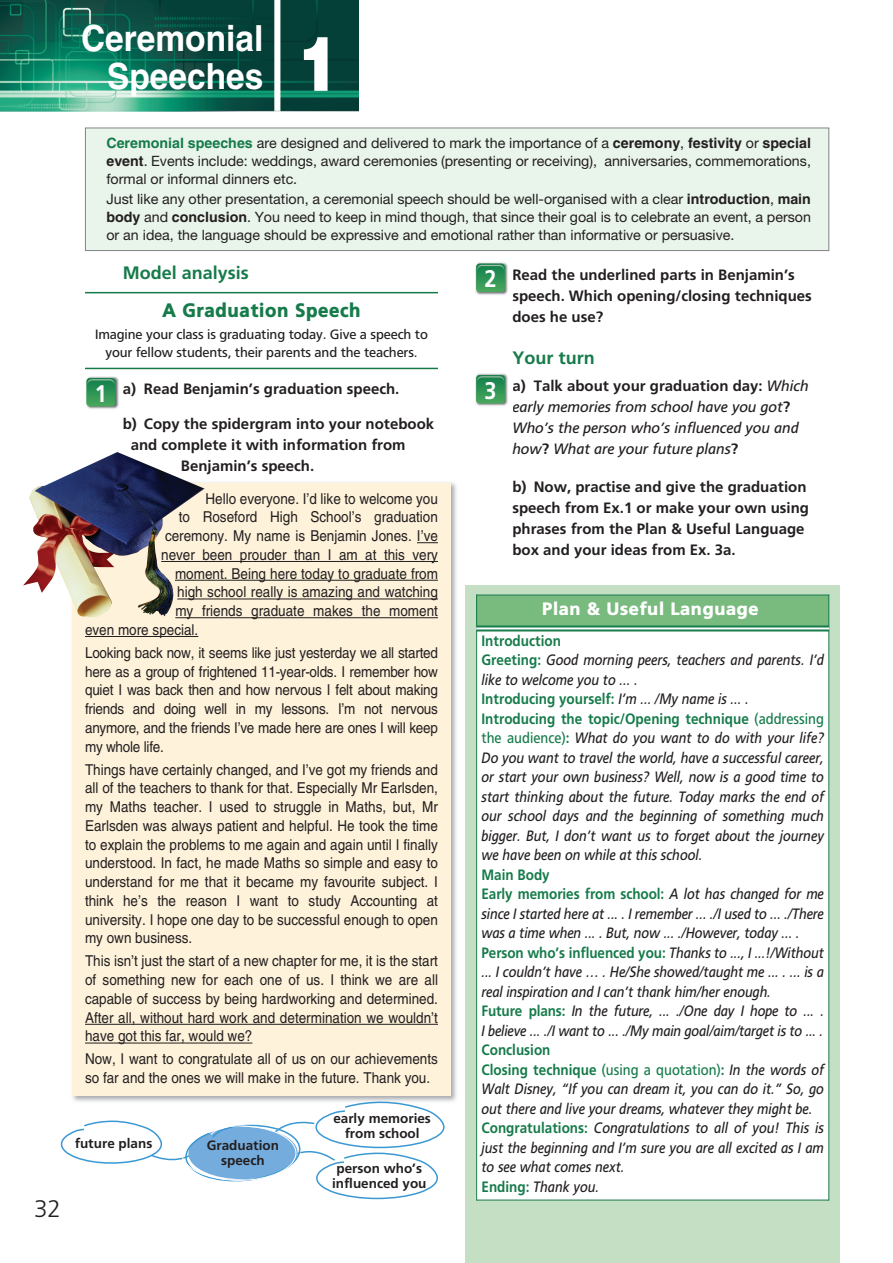
<style>
.page{position:relative;width:893px;height:1263px;background:#fff}
.page>*{position:absolute;margin:0;border:0;box-sizing:border-box;transform-origin:0 0}
.t1{font:900 75px "Helvetica LT Std";color:#fff;scale:.85 1}
.t2{font:700 36px/37.5px "Helvetica LT Std";color:#fff;text-align:right;scale:.93 1}
.t3{font:700 24px "PF Catalog";color:#fff;scale:.9 1}
.t4{font:300 24px "PF Catalog";color:#231f20}
.t5{font:900 19.5px "PF Catalog";color:#167b4a;scale:.95 1}
.t6{font:700 18px "PF Catalog";color:#167b4a}
.t7{font:900 18px "PF Catalog";color:#fff}
.t8{font:15px/18.8px "Helvetica LT Std";color:#231f20;text-align:justify;scale:.9 1}
.t9{font:italic 15px/19.5px "PF Catalog";color:#231f20;scale:.9 1}
.t10{font:700 15px/21px "PF Catalog";color:#231f20}
.t11{font:italic 15px/21px "PF Catalog";color:#231f20}
.t12{font:14.25px/18px "Helvetica Neue LT Std";color:#231f20;text-align:justify}
.t13{font:13.5px/18px "PF Catalog";letter-spacing:-.01em;color:#231f20;text-align:center}
.t14{font:700 13.5px/15px "PF Catalog";color:#231f20;text-align:center}
.s1{font-family:"Helvetica LT Std";font-weight:700;color:#167b4a}
.s2{font-family:"Helvetica LT Std";font-weight:700}
.s3{font-weight:700;font-style:normal}
.s4{font-weight:700;font-style:normal;color:#167b4a}
.s5{font-style:normal;color:#167b4a}
</style>
<div class="page">
<img style="left:0;top:0;width:358px;height:112px">
<img style="left:72px;top:482px;width:385px;height:620px">
<div style="left:72px;top:483px;width:379px;height:612px;background:#fef2da"></div>
<hr style="left:85px;top:292px;width:353px;height:1px;background:#167b4a">
<hr style="left:85px;top:368px;width:353px;height:1px;background:#167b4a">
<svg style="left:417px;top:542px;width:21px;height:1px"></svg>
<hr style="left:161px;top:561px;width:277px;height:1px;background:#231f20">
<hr style="left:175px;top:580px;width:263px;height:1px;background:#231f20">
<hr style="left:177px;top:599px;width:261px;height:1px;background:#231f20">
<hr style="left:175px;top:617px;width:263px;height:1px;background:#231f20">
<hr style="left:85px;top:636px;width:113px;height:1px;background:#231f20">
<hr style="left:85px;top:1024px;width:353px;height:1px;background:#231f20">
<hr style="left:85px;top:1043px;width:167px;height:1px;background:#231f20">
<div style="left:466px;top:585px;width:374px;height:678px;background:#c5dfc4"></div>
<div style="left:476px;top:595px;width:353px;height:33px;background:#79ba7e"></div>
<div style="left:476px;top:628px;width:353px;height:572px;background:#fff"></div>
<hr style="left:476px;top:595px;width:1px;height:605px;background:#167b4a">
<hr style="left:828px;top:595px;width:1px;height:605px;background:#167b4a">
<hr style="left:476px;top:595px;width:353px;height:1px;background:#167b4a">
<svg style="left:476px;top:627px;width:353px;height:2px"></svg>
<hr style="left:476px;top:625px;width:353px;height:2px;background:#167b4a">
<hr style="left:476px;top:629px;width:353px;height:2px;background:#167b4a">
<hr style="left:476px;top:1200px;width:353px;height:1px;background:#167b4a">
<div style="left:86px;top:128px;width:742px;height:122px;background:#e9f4ea"></div>
<div style="left:85px;top:128px;width:744px;height:123px;border:1px solid #808285"></div>
<img style="left:475px;top:262px;width:33px;height:33px">
<svg style="left:476px;top:264px;width:29px;height:28px"></svg>
<img style="left:477px;top:265px;width:27px;height:5px">
<img style="left:475px;top:373px;width:33px;height:33px">
<svg style="left:476px;top:375px;width:29px;height:28px"></svg>
<img style="left:477px;top:376px;width:27px;height:6px">
<svg style="left:60px;top:1101px;width:385px;height:99px"></svg>
<img style="left:86px;top:376px;width:33px;height:33px">
<svg style="left:87px;top:378px;width:28px;height:28px"></svg>
<img style="left:88px;top:379px;width:26px;height:6px">
<img style="left:23px;top:452px;width:182px;height:165px">
<h3 class="t4" style="left:34px;top:1195px;width:28px">32</h3>
<h2 class="t2" style="left:81px;top:23px;width:198px">Ceremonial<br>Speeches</h2>
<h1 class="t1" style="left:298px;top:37px;width:52px">1</h1>
<p class="t12" style="left:106px;top:135px;width:706px"><span class="s1">Ceremonial speeches</span> are designed and delivered to mark the importance of a <span class="s2">ceremony</span>, <span class="s2">festivity</span> or <span class="s2">special event</span>. Events include: weddings, award ceremonies (presenting or receiving), anniversaries, commemorations, formal or informal dinners etc.</p>
<p class="t12" style="left:106px;top:191px;width:706px">Just like any other presentation, a ceremonial speech should be well-organised with a clear <span class="s2">introduction</span>, <span class="s2">main body</span> and <span class="s2">conclusion</span>. You need to keep in mind though, that since their goal is to celebrate an event, a person or an idea, the language should be expressive and emotional rather than informative or persuasive.</p>
<p class="t10" style="left:512px;top:264px;width:301px">Read the underlined parts in Benjamin’s speech. Which opening/closing techniques does he use?</p>
<p class="t6" style="left:512px;top:347px;width:84px">Your turn</p>
<p class="t11" style="left:512px;top:376px;width:298px"><span class="s3">a) Talk about your graduation day:</span> Which early memories from school have you got<span class="s3">?<br></span>Who’s the person who’s influenced you and how<span class="s3">?</span> What are your future plans<span class="s3">?</span></p>
<p class="t10" style="left:512px;top:476px;width:298px">b) Now, practise and give the graduation speech from Ex.1 or make your own using phrases from the Plan &amp; Useful Language box and your ideas from Ex. 3a.</p>
<p class="t6" style="left:123px;top:262px;width:128px">Model analysis</p>
<h3 class="t3" style="left:485px;top:265px;width:15px">2</h3>
<h3 class="t5" style="left:162px;top:299px;width:211px">A Graduation Speech</h3>
<p class="t13" style="left:95px;top:325px;width:334px">Imagine your class is graduating today. Give a speech to your fellow students, their parents and the teachers.</p>
<h3 class="t3" style="left:485px;top:376px;width:15px">3</h3>
<p class="t10" style="left:123px;top:379px;width:278px">a) Read Benjamin’s graduation speech.</p>
<p class="t10" style="left:123px;top:413px;width:313px">b) Copy the spidergram into your notebook</p>
<p class="t10" style="left:131px;top:434px;width:276px">and complete it with information from</p>
<p class="t10" style="left:181px;top:455px;width:135px">Benjamin’s speech.</p>
<h3 class="t3" style="left:95px;top:379px;width:15px">1</h3>
<p class="t8" style="left:205px;top:490px;width:260px">Hello everyone. I’d like to welcome you</p>
<p class="t8" style="left:179px;top:509px;width:290px">to Roseford High School’s graduation</p>
<p class="t8" style="left:165px;top:528px;width:305px">ceremony. My name is Benjamin Jones. I’ve</p>
<p class="t8" style="left:161px;top:547px;width:309px">never been prouder than I am at this very</p>
<p class="t8" style="left:175px;top:565px;width:294px">moment. Being here today to graduate from</p>
<p class="t8" style="left:177px;top:584px;width:291px">high school really is amazing and watching</p>
<p class="t8" style="left:175px;top:603px;width:293px">my friends graduate makes the moment</p>
<p class="t8" style="left:85px;top:622px;width:127px">even more special.</p>
<p class="t8" style="left:85px;top:645px;width:394px">Looking back now, it seems like just yesterday we all started here as a group of frightened 11-year-olds. I remember how quiet I was back then and how nervous I felt about making friends and doing well in my lessons. I’m not nervous anymore, and the friends I’ve made here are ones I will keep my whole life.</p>
<p class="t8" style="left:85px;top:761px;width:394px">Things have certainly changed, and I’ve got my friends and all of the teachers to thank for that. Especially Mr Earlsden, my Maths teacher. I used to struggle in Maths, but, Mr Earlsden was always patient and helpful. He took the time to explain the problems to me again and again until I finally understood. In fact, he made Maths so simple and easy to understand for me that it became my favourite subject. I think he’s the reason I want to study Accounting at university. I hope one day to be successful enough to open my own business.</p>
<p class="t8" style="left:85px;top:953px;width:394px">This isn’t just the start of a new chapter for me, it is the start of something new for each one of us. I think we are all capable of success by being hardworking and determined.<br>After all, without hard work and determination we wouldn’t have got this far, would we?</p>
<p class="t8" style="left:85px;top:1051px;width:394px">Now, I want to congratulate all of us on our achievements so far and the ones we will make in the future. Thank you.</p>
<p class="t7" style="left:542px;top:598px;width:218px">Plan &amp; Useful Language</p>
<p class="t9" style="left:481px;top:631px;width:382px"><span class="s4">Introduction<br>Greeting:</span> Good morning peers, teachers and parents. I’d like to welcome you to ... .<br><span class="s4">Introducing yourself:</span> I’m ... /My name is ... .<br><span class="s4">Introducing the topic/Opening technique</span> <span class="s5">(addressing the audience)</span><span class="s4">:</span> What do you want to do with your life?<br>Do you want to travel the world, have a successful career, or start your own business? Well, now is a good time to start thinking about the future. Today marks the end of our school days and the beginning of something much bigger. But, I don’t want us to forget about the journey we have been on while at this school.</p>
<p class="t9" style="left:481px;top:865px;width:382px"><span class="s4">Main Body<br>Early memories from school:</span> A lot has changed for me since I started here at ... . I remember ... ./I used to ... ./There was a time when ... . But, now ... ./However, today ... .<br><span class="s4">Person who’s influenced you:</span> Thanks to ..., I ...!/Without ... I couldn’t have … . He/She showed/taught me ... . ... is a real inspiration and I can’t thank him/her enough.<br><span class="s4">Future plans:</span> In the future, ... ./One day I hope to ... .<br>I believe ... ./I want to ... ./My main goal/aim/target is to ... .</p>
<p class="t9" style="left:481px;top:1040px;width:382px"><span class="s4">Conclusion<br>Closing technique</span> <span class="s5">(using a quotation)</span><span class="s4">:</span> In the words of Walt Disney, “If you can dream it, you can do it.” So, go out there and live your dreams, whatever they might be.<br><span class="s4">Congratulations:</span> Congratulations to all of you! This is just the beginning and I’m sure you are all excited as I am to see what comes next.<br><span class="s4">Ending:</span> Thank you.</p>
<p class="t14" style="left:333px;top:1111px;width:99px">early memories from school</p>
<p class="t14" style="left:75px;top:1135px;width:79px">future plans</p>
<p class="t14" style="left:207px;top:1138px;width:74px">Graduation speech</p>
<p class="t14" style="left:332px;top:1161px;width:96px">person who’s influenced you</p>
</div>
